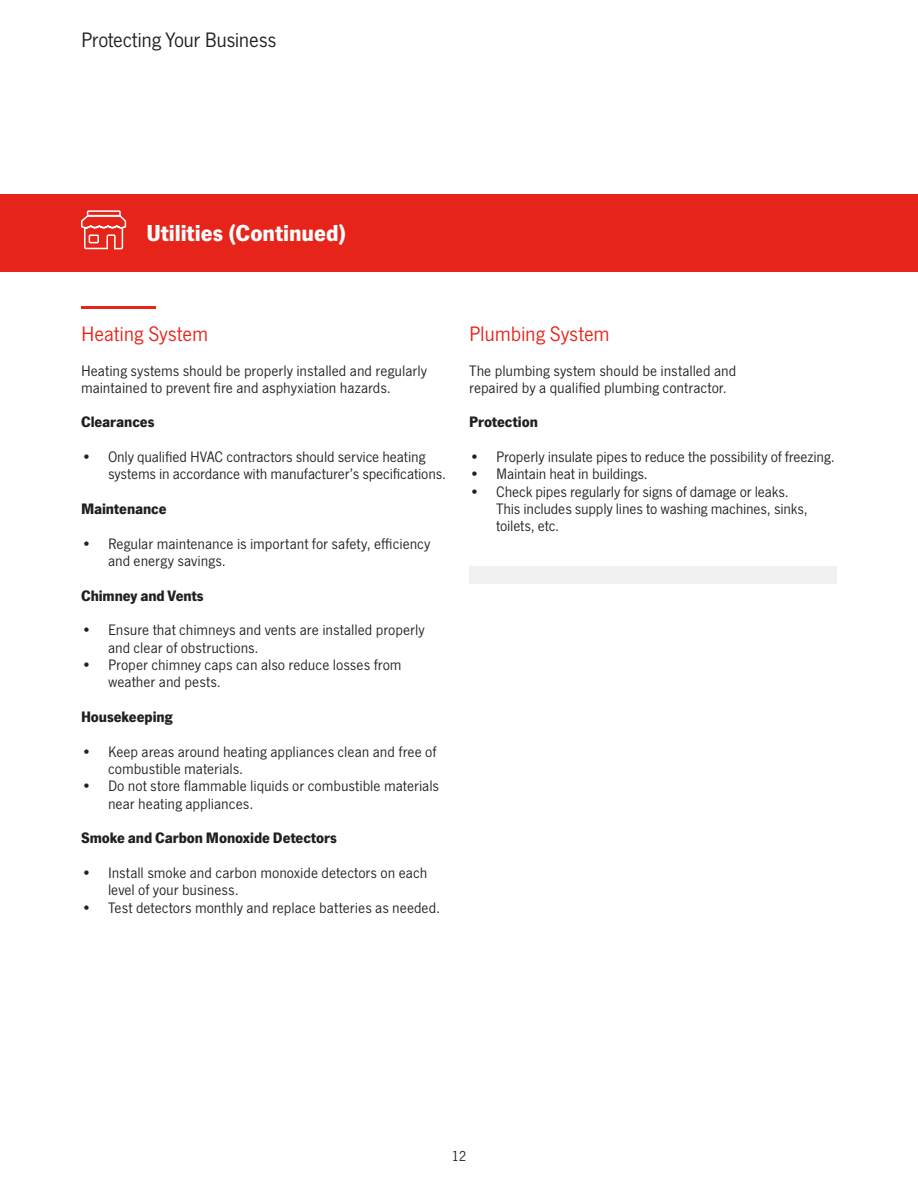
<style>
.page{position:relative;width:918px;height:1188px;background:#fff}
.page>*{position:absolute;margin:0;border:0;box-sizing:border-box;transform-origin:0 0}
.headline_-_small{font:700 24px "SF News Gothic";color:#fff}
.subhead_-_medium_-_r{font:21.75px "SF News Gothic";letter-spacing:-.01em;color:#e72419}
.headline_-_small-2{font:21.75px "SF News Gothic";letter-spacing:-.02em;color:#231f20}
.body{font:15.75px/17.2px "SF News Gothic";letter-spacing:-.005em;color:#231f20}
.subhead_-_small_-_bo{font:700 15.75px "SF News Gothic";letter-spacing:-.005em;color:#231f20}
.t1{font:15px "SF News Gothic";color:#231f20}
</style>
<div class="page">
<div style="left:0;top:194px;width:918px;height:78px;background:#e72419"></div>
<svg style="left:81px;top:210px;width:46px;height:40px"></svg>
<hr style="left:81px;top:306px;width:75px;height:3px;background:#e72419">
<div style="left:469px;top:566px;width:368px;height:18px;background:#f3f0f1"></div>
<p class="headline_-_small-2" style="left:81px;top:27px;width:197px">Protecting Your Business</p>
<p class="headline_-_small" style="left:146px;top:219px;width:201px">Utilities (Continued)</p>
<p class="subhead_-_medium_-_r" style="left:81px;top:322px;width:129px">Heating System</p>
<p class="body" style="left:81px;top:362px;width:348px">Heating systems should be properly installed and regularly maintained to prevent fire and asphyxiation hazards.</p>
<p class="subhead_-_small_-_bo" style="left:81px;top:413px;width:75px">Clearances</p>
<p class="body" style="left:108px;top:449px;width:340px;text-indent:-27px">• Only qualified HVAC contractors should service heating systems in accordance with manufacturer’s specifications.</p>
<p class="subhead_-_small_-_bo" style="left:81px;top:500px;width:87px">Maintenance</p>
<p class="body" style="left:108px;top:535px;width:324px;text-indent:-27px">• Regular maintenance is important for safety, efficiency and energy savings.</p>
<p class="subhead_-_small_-_bo" style="left:81px;top:586px;width:124px">Chimney and Vents</p>
<p class="body" style="left:108px;top:622px;width:318px;text-indent:-27px">• Ensure that chimneys and vents are installed properly and clear of obstructions.</p>
<p class="body" style="left:108px;top:656px;width:295px;text-indent:-27px">• Proper chimney caps can also reduce losses from weather and pests.</p>
<p class="subhead_-_small_-_bo" style="left:81px;top:707px;width:93px">Housekeeping</p>
<p class="body" style="left:108px;top:743px;width:330px;text-indent:-27px">• Keep areas around heating appliances clean and free of combustible materials.</p>
<p class="body" style="left:108px;top:778px;width:333px;text-indent:-27px">• Do not store flammable liquids or combustible materials near heating appliances.</p>
<p class="subhead_-_small_-_bo" style="left:81px;top:829px;width:258px">Smoke and Carbon Monoxide Detectors</p>
<p class="body" style="left:108px;top:864px;width:321px;text-indent:-27px">• Install smoke and carbon monoxide detectors on each level of your business.</p>
<p class="body" style="left:81px;top:899px;width:361px">• Test detectors monthly and replace batteries as needed.</p>
<p class="subhead_-_medium_-_r" style="left:469px;top:322px;width:142px">Plumbing System</p>
<p class="body" style="left:469px;top:362px;width:269px">The plumbing system should be installed and repaired by a qualified plumbing contractor.</p>
<p class="subhead_-_small_-_bo" style="left:469px;top:413px;width:70px">Protection</p>
<p class="body" style="left:469px;top:449px;width:367px">• Properly insulate pipes to reduce the possibility of freezing.</p>
<p class="body" style="left:469px;top:466px;width:180px">• Maintain heat in buildings.</p>
<p class="body" style="left:496px;top:483px;width:313px;text-indent:-27px">• Check pipes regularly for signs of damage or leaks.<br>This includes supply lines to washing machines, sinks, toilets, etc.</p>
<p class="t1" style="left:451px;top:1148px;width:17px">12</p>
</div>
